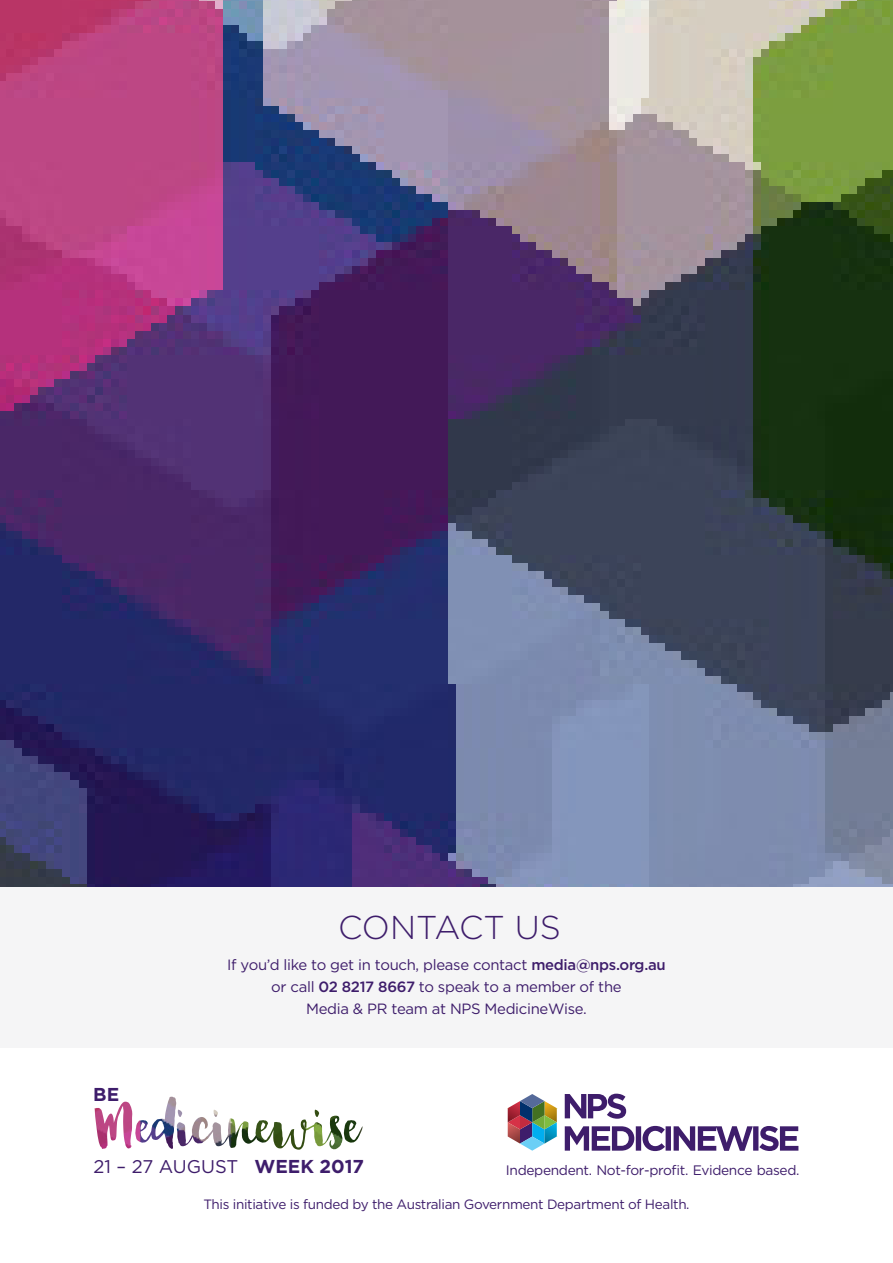
<style>
.page{position:relative;width:893px;height:1263px;background:#fff}
.page>*{position:absolute;margin:0;border:0;box-sizing:border-box;transform-origin:0 0}
.t1{font:300 33px "Gotham";color:#3e1d6b}
.t2{font:700 18.6px "Gotham";color:#3e1d6b}
.t3{font:18.3px "Gotham";color:#3e1d6b}
.t4{font:14.85px/21.8px "Gotham";letter-spacing:-.02em;color:#3e1d6b;text-align:center}
.t5{font:13.65px "Gotham";letter-spacing:-.025em;color:#3e1d6b}
.t6{font:13.5px "Gotham";letter-spacing:-.025em;color:#3e1d6b}
.s1{font-weight:500}
</style>
<div class="page">
<img style="left:0;top:0;width:893px;height:887px">
<div style="left:0;top:887px;width:893px;height:161px;background:#f5f5f6"></div>
<svg style="left:508px;top:1094px;width:49px;height:57px"></svg>
<svg style="left:565px;top:1094px;width:233px;height:57px"></svg>
<svg style="left:95px;top:1101px;width:268px;height:49px"></svg>
<img style="left:135px;top:1097px;width:41px;height:52px">
<p class="t2" style="left:93px;top:1083px;width:27px">BE</p>
<p class="t1" style="left:338px;top:907px;width:224px">CONTACT US</p>
<p class="t4" style="left:227px;top:954px;width:440px">If you’d like to get in touch, please contact <span class="s1">media@nps.org.au </span>or call <span class="s1">02 8217 8667</span> to speak to a member of the<br>Media &amp; PR team at NPS MedicineWise.</p>
<p class="t3" style="left:93px;top:1155px;width:147px">21 – 27 AUGUST</p>
<p class="t2" style="left:254px;top:1155px;width:111px">WEEK 2017</p>
<p class="t6" style="left:203px;top:1196px;width:488px">This initiative is funded by the Australian Government Department of Health.</p>
<p class="t5" style="left:506px;top:1161px;width:295px">Independent. Not-for-profit. Evidence based.</p>
</div>
